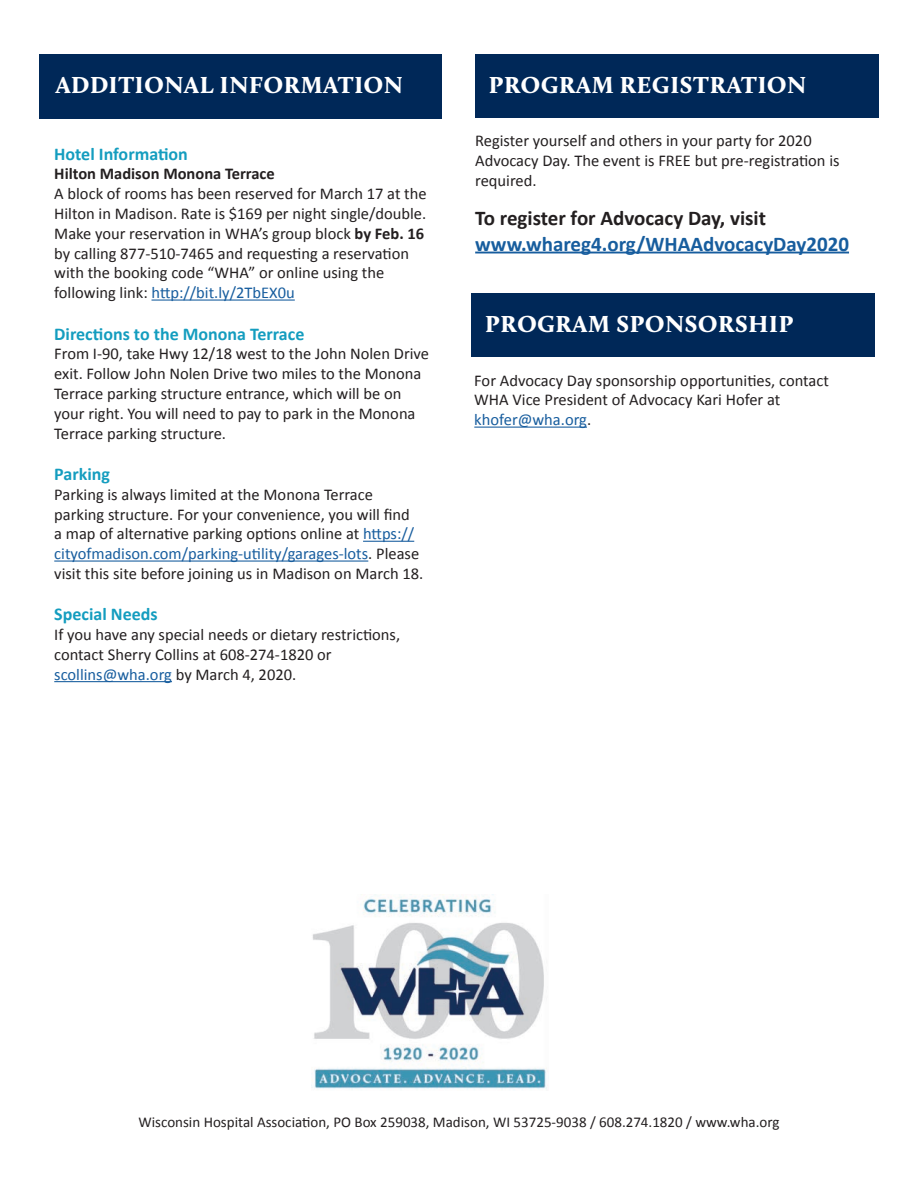
<style>
.page{position:relative;width:918px;height:1188px;background:#fff}
.page>*{position:absolute;margin:0;border:0;box-sizing:border-box;transform-origin:0 0}
.t1{font:900 24px "Calluna";letter-spacing:.035em;color:#fff}
.t2{font:700 21px "Calibri";color:#175d9e}
.t3{font:700 21px "Calibri";color:#231f20}
.t4{font:700 18px "Calibri";color:#149dbf}
.t5{font:16.5px/19.8px "Calibri";color:#231f20}
.t6{font:16.5px "Calibri";color:#175d9e}
.t7{font:700 16.5px "Calibri";color:#231f20}
.Body_Copy{font:15px "Calibri";color:#231f20}
.s1{font-weight:700}
.s2{color:#175d9e}
.s3{color:#231f20}
</style>
<div class="page">
<div style="left:39px;top:54px;width:402px;height:64px;background:#002858"></div>
<div style="left:475px;top:54px;width:403px;height:63px;background:#002858"></div>
<hr style="left:475px;top:252px;width:374px;height:1px;background:#175d9e">
<hr style="left:152px;top:300px;width:143px;height:1px;background:#175d9e">
<hr style="left:363px;top:541px;width:51px;height:1px;background:#175d9e">
<hr style="left:54px;top:561px;width:314px;height:1px;background:#175d9e">
<hr style="left:54px;top:681px;width:118px;height:1px;background:#175d9e">
<div style="left:472px;top:294px;width:403px;height:63px;background:#002858"></div>
<hr style="left:474px;top:427px;width:113px;height:1px;background:#175d9e">
<img style="left:311px;top:894px;width:236px;height:196px">
<p class="t1" style="left:56px;top:69px;width:349px">ADDITIONAL INFORMATION</p>
<p class="t1" style="left:489px;top:69px;width:319px">PROGRAM REGISTRATION</p>
<p class="t4" style="left:54px;top:142px;width:135px">Hotel Information</p>
<p class="t7" style="left:54px;top:164px;width:222px">Hilton Madison Monona Terrace</p>
<p class="t5" style="left:54px;top:183px;width:374px">A block of rooms has been reserved for March 17 at the Hilton in Madison. Rate is $169 per night single/double.<br>Make your reservation in WHA’s group block <span class="s1">by Feb. 16 </span>by calling 877-510-7465 and requesting a reservation with the booking code “WHA” or online using the following link: <span class="s2">http://bit.ly/2TbEX0u</span></p>
<p class="t4" style="left:54px;top:322px;width:252px">Directions to the Monona Terrace</p>
<p class="t5" style="left:54px;top:343px;width:376px">From I-90, take Hwy 12/18 west to the John Nolen Drive exit. Follow John Nolen Drive two miles to the Monona Terrace parking structure entrance, which will be on your right. You will need to pay to park in the Monona Terrace parking structure.</p>
<p class="t4" style="left:54px;top:463px;width:57px">Parking</p>
<p class="t5" style="left:54px;top:484px;width:371px">Parking is always limited at the Monona Terrace parking structure. For your convenience, you will find<br>a map of alternative parking options online at <span class="s2">https:// cityofmadison.com/parking-utility/garages-lots</span>. Please visit this site before joining us in Madison on March 18.</p>
<p class="t4" style="left:54px;top:603px;width:105px">Special Needs</p>
<p class="t5" style="left:54px;top:624px;width:347px">If you have any special needs or dietary restrictions, contact Sherry Collins at 608-274-1820 or</p>
<p class="t6" style="left:54px;top:664px;width:244px">scollins@wha.org <span class="s3">by March 4, 2020.</span></p>
<p class="t5" style="left:475px;top:130px;width:366px">Register yourself and others in your party for 2020<br>Advocacy Day. The event is FREE but pre-registration is required.</p>
<p class="t3" style="left:475px;top:206px;width:292px">To register for Advocacy Day, visit</p>
<p class="t2" style="left:475px;top:231px;width:375px">www.whareg4.org/WHAAdvocacyDay2020</p>
<p class="t1" style="left:485px;top:309px;width:309px">PROGRAM SPONSORSHIP</p>
<p class="t5" style="left:474px;top:369px;width:356px">For Advocacy Day sponsorship opportunities, contact<br>WHA Vice President of Advocacy Kari Hofer at <span class="s2">khofer@wha.org</span>.</p>
<p class="Body_Copy" style="left:138px;top:1113px;width:643px">Wisconsin Hospital Association, PO Box 259038, Madison, WI 53725-9038 / 608.274.1820 / www.wha.org</p>
</div>
